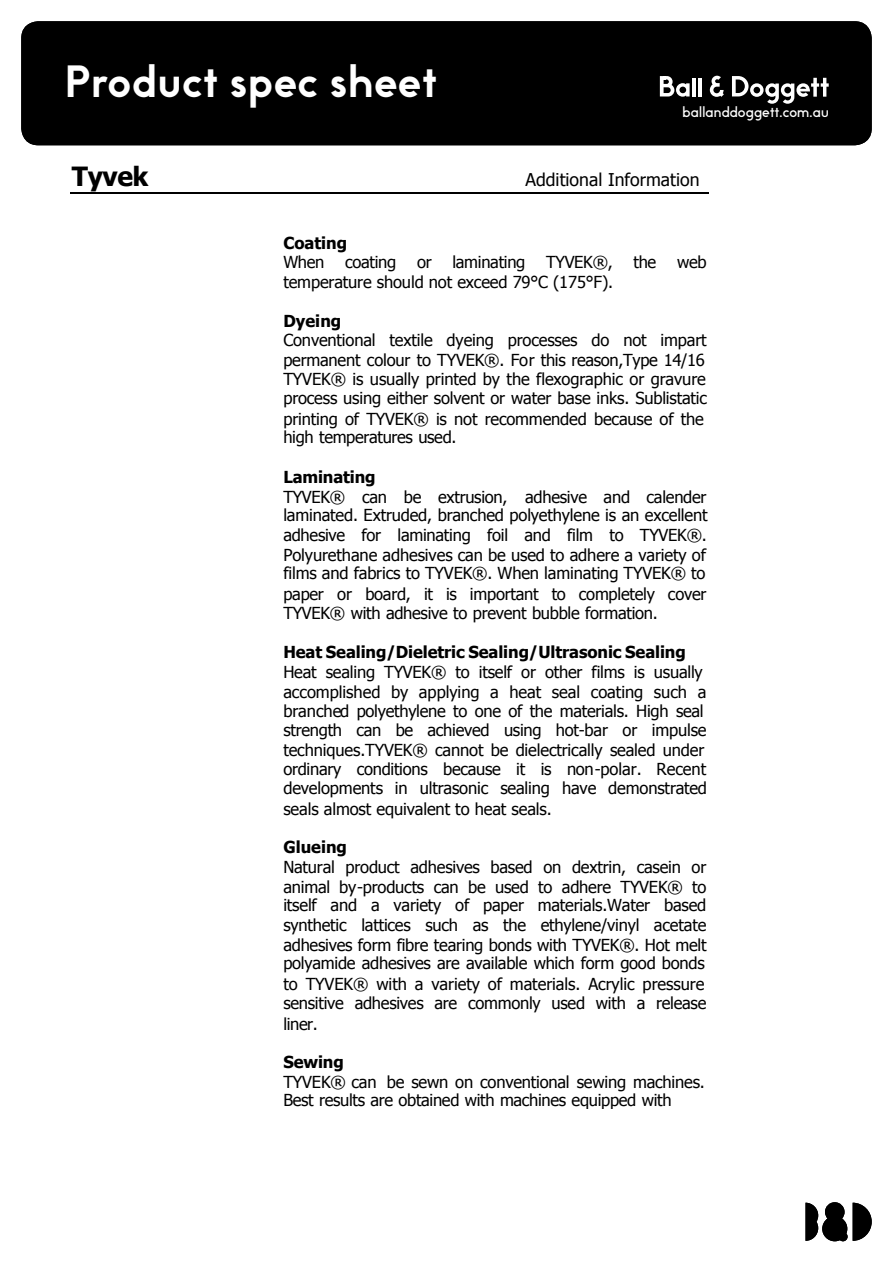
<style>
.page{position:relative;width:893px;height:1263px;background:#fff}
.page>*{position:absolute;margin:0;border:0;box-sizing:border-box;transform-origin:0 0}
.t1{font:700 41.1px "Futwora Pro";letter-spacing:-.03em;color:#fff}
.t2{font:700 26.4px "Tahoma";letter-spacing:-.015em;color:#000}
.t3{font:17.55px "Tahoma";color:#000}
.t4{font:16.5px/19.5px "Tahoma";letter-spacing:-.015em;color:#000}
.t5{font:700 16.5px "Tahoma";letter-spacing:-.005em;color:#000}
.t6{font:13.5px "Futwora Pro";letter-spacing:-.03em;color:#fff}
</style>
<div class="page">
<div style="left:21px;top:21px;width:851px;height:124px;background:#000;border-radius:17px"></div>
<hr style="left:692px;top:78px;width:4px;height:18px;background:#fff">
<hr style="left:698px;top:78px;width:4px;height:18px;background:#fff">
<svg style="left:732px;top:76px;width:97px;height:28px"></svg>
<svg style="left:710px;top:76px;width:14px;height:21px"></svg>
<svg style="left:660px;top:76px;width:30px;height:21px"></svg>
<svg style="left:805px;top:1202px;width:67px;height:39px"></svg>
<hr style="left:70px;top:193px;width:638px;height:1px;background:#000">
<h1 class="t1" style="left:64px;top:51px;width:376px">Product spec sheet</h1>
<p class="t6" style="left:682px;top:102px;width:149px">ballanddoggett.com.au</p>
<h2 class="t2" style="left:72px;top:158px;width:78px">Tyvek</h2>
<p class="t3" style="left:525px;top:168px;width:176px">Additional Information</p>
<p class="t5" style="left:283px;top:231px;width:65px">Coating</p>
<p class="t4" style="left:283px;top:251px;width:43px">When</p>
<p class="t4" style="left:345px;top:251px;width:53px">coating</p>
<p class="t4" style="left:417px;top:251px;width:16px">or</p>
<p class="t4" style="left:452px;top:251px;width:74px">laminating</p>
<p class="t4" style="left:546px;top:251px;width:68px">TYVEK®,</p>
<p class="t4" style="left:633px;top:251px;width:24px">the</p>
<p class="t4" style="left:677px;top:251px;width:31px">web</p>
<p class="t4" style="left:283px;top:272px;width:331px">temperature should not exceed 79°C (175°F).</p>
<p class="t5" style="left:283px;top:309px;width:59px">Dyeing</p>
<p class="t4" style="left:283px;top:330px;width:425px">Conventional textile dyeing processes do not impart permanent colour to TYVEK®. For this reason,Type 14/16<br>TYVEK® is usually printed by the flexographic or gravure process using either solvent or water base inks. Sublistatic printing of TYVEK® is not recommended because of the</p>
<p class="t4" style="left:283px;top:426px;width:175px">high temperatures used.</p>
<p class="t5" style="left:283px;top:465px;width:94px">Laminating</p>
<p class="t4" style="left:283px;top:487px;width:426px;text-align:justify">TYVEK® can be extrusion, adhesive and calender laminated. Extruded, branched polyethylene is an excellent adhesive for laminating foil and film to TYVEK®.<br>Polyurethane adhesives can be used to adhere a variety of</p>
<p class="t4" style="left:283px;top:563px;width:425px;line-height:20px;text-align:justify">films and fabrics to TYVEK®. When laminating TYVEK® to paper or board, it is important to completely cover TYVEK® with adhesive to prevent bubble formation.</p>
<p class="t5" style="left:283px;top:640px;width:404px">Heat Sealing/Dieletric Sealing/Ultrasonic Sealing</p>
<p class="t4" style="left:283px;top:662px;width:425px">Heat sealing TYVEK® to itself or other films is usually accomplished by applying a heat seal coating such a branched polyethylene to one of the materials. High seal strength can be achieved using hot-bar or impulse techniques.TYVEK® cannot be dielectrically sealed under ordinary conditions because it is non-polar. Recent developments in ultrasonic sealing have demonstrated seals almost equivalent to heat seals.</p>
<p class="t5" style="left:283px;top:836px;width:65px">Glueing</p>
<p class="t4" style="left:283px;top:856px;width:425px;line-height:20.4px">Natural product adhesives based on dextrin, casein or animal by-products can be used to adhere TYVEK® to</p>
<p class="t4" style="left:283px;top:895px;width:425px;line-height:20px;text-align:justify">itself and a variety of paper materials.Water based synthetic lattices such as the ethylene/vinyl acetate adhesives form fibre tearing bonds with TYVEK®. Hot melt</p>
<p class="t4" style="left:283px;top:952px;width:424px;line-height:20.1px">polyamide adhesives are available which form good bonds to TYVEK® with a variety of materials. Acrylic pressure sensitive adhesives are commonly used with a release liner.</p>
<p class="t5" style="left:283px;top:1051px;width:62px">Sewing</p>
<p class="t4" style="left:283px;top:1072px;width:423px;line-height:18.1px">TYVEK® can be sewn on conventional sewing machines.<br>Best results are obtained with machines equipped with</p>
</div>
